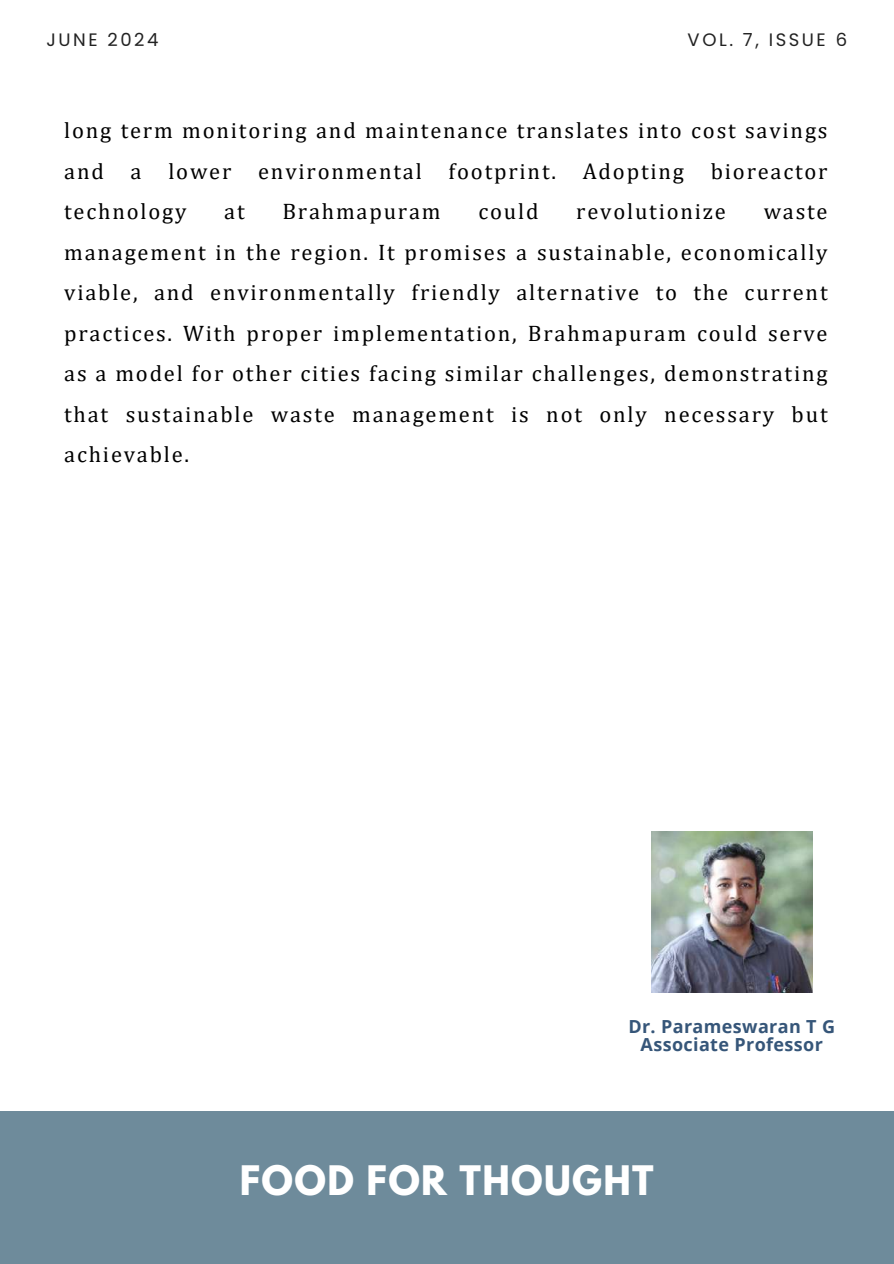
<style>
.page{position:relative;width:894px;height:1264px;background:#fff}
.page>*{position:absolute;margin:0;border:0;box-sizing:border-box;transform-origin:0 0}
.t1{font:700 36px "League Spartan";letter-spacing:.035em;color:#fff}
.t2{font:22.5px/40.5px "Cambria";letter-spacing:.08em;color:#000;text-align:justify}
.t3{font:700 18px/18px "Open Sans";letter-spacing:.02em;color:#365679;text-align:center}
.t4{font:18px "Poppins";letter-spacing:.14em;color:#222}
</style>
<div class="page">
<div style="left:0;top:1111px;width:893px;height:152px;background:#6e8b9b"></div>
<img style="left:651px;top:831px;width:161px;height:161px">
<p class="t4" style="left:46px;top:27px;width:113px">JUNE 2024</p>
<p class="t4" style="left:687px;top:27px;width:161px">VOL. 7, ISSUE 6</p>
<p class="t2" style="left:64px;top:110px;width:764px">long term monitoring and maintenance translates into cost savings and a lower environmental footprint. Adopting bioreactor technology</p>
<p class="t2" style="left:224px;top:191px;width:22px">at</p>
<p class="t2" style="left:282px;top:191px;width:160px">Brahmapuram</p>
<p class="t2" style="left:478px;top:191px;width:62px">could</p>
<p class="t2" style="left:576px;top:191px;width:151px">revolutionize</p>
<p class="t2" style="left:64px;top:191px;width:764px;text-indent:699px">waste management in the region. It promises a sustainable, economically viable, and environmentally friendly alternative to the current practices. With proper implementation, Brahmapuram could serve as a model for other cities facing similar challenges, demonstrating that sustainable waste management is not only necessary but achievable.</p>
<p class="t3" style="left:628px;top:1017px;width:208px">Dr. Parameswaran T G<br>Associate Professor</p>
<h1 class="t1" style="left:240px;top:1162px;width:415px">FOOD FOR THOUGHT</h1>
</div>
